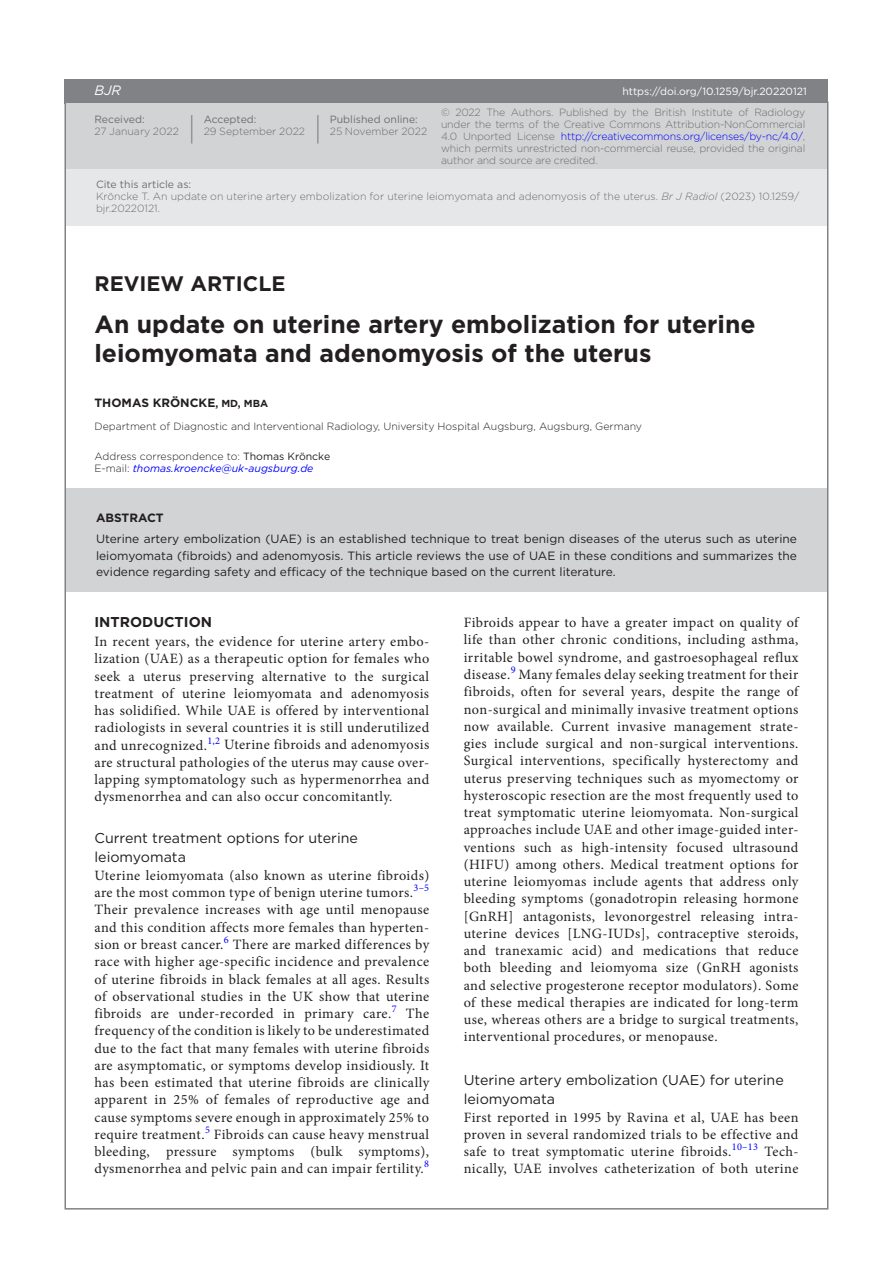
<style>
.page{position:relative;width:893px;height:1263px;background:#fff}
.page>*{position:absolute;margin:0;border:0;box-sizing:border-box;transform-origin:0 0}
.t1{font:700 24.75px/29.2px "Gotham";color:#231f20}
.t2{font:700 21px "Gotham";color:#231f20}
.t3{font:14.25px/17.2px "Minion Pro";letter-spacing:.03em;color:#231f20;text-align:justify}
.t4{font:14.25px/18.8px "Gotham";color:#231f20}
.t5{font:700 14.25px "Gotham";color:#231f20}
.t6{font:italic 13.5px "Gotham";color:#fff}
.t7{font:12px/16.5px "Gotham";color:#231f20;text-align:justify}
.t8{font:700 12px "Gotham";color:#231f20}
.t9{font:300 10.5px/12px "Gotham";color:#6d6e71}
.t10{font:300 10.5px/12px "Gotham";letter-spacing:-.005em;color:#231f20}
.t11{font:10.5px "Gotham";color:#fff}
.t12{font:10.5px "Gotham";color:#6d6e71}
.s1{color:#00f}
.s2{font-weight:400}
.s3{font-style:italic}
.s4{font-size:10.2px}
.s5{font-weight:400;font-style:italic;color:#00f}
</style>
<div class="page">
<div style="left:64px;top:79px;width:764px;height:24px;background:#808285"></div>
<div style="left:66px;top:154px;width:761px;height:71px;background:#e6e7e8"></div>
<div style="left:66px;top:103px;width:761px;height:65px;background:#d1d3d4"></div>
<svg style="left:191px;top:115px;width:1px;height:29px"></svg>
<hr style="left:317px;top:115px;width:2px;height:29px;background:#939598">
<div style="left:66px;top:488px;width:761px;height:104px;background:#d1d3d4"></div>
<p class="t6" style="left:94px;top:83px;width:28px">BJR</p>
<p class="t12" style="left:95px;top:113px;width:52px">Received:</p>
<p class="t9" style="left:95px;top:125px;width:86px">27 January 2022</p>
<p class="t12" style="left:204px;top:113px;width:54px">Accepted:</p>
<p class="t9" style="left:204px;top:125px;width:103px">29 September 2022</p>
<p class="t12" style="left:330px;top:113px;width:90px">Published online:</p>
<p class="t9" style="left:330px;top:125px;width:99px">25 November 2022</p>
<p class="t11" style="left:622px;top:85px;width:186px">https://doi.org/10.1259/bjr.20220121</p>
<p class="t9" style="left:441px;top:106px;width:366px;text-align:justify">© 2022 The Authors. Published by the British Institute of Radiology under the terms of the Creative Commons Attribution-NonCommercial 4.0 Unported License <span class="s1">http://creativecommons.org/licenses/by-nc/4.0/</span>, which permits unrestricted non-commercial reuse, provided the original author and source are credited.</p>
<p class="t9" style="left:96px;top:178px;width:705px"><span class="s2">Cite this article as:<br></span>Kröncke T. An update on uterine artery embolization for uterine leiomyomata and adenomyosis of the uterus. <span class="s3">Br J Radiol</span> (2023) 10.1259/ bjr.20220121.</p>
<h2 class="t2" style="left:94px;top:270px;width:192px">REVIEW ARTICLE</h2>
<h1 class="t1" style="left:94px;top:310px;width:663px">An update on uterine artery embolization for uterine leiomyomata and adenomyosis of the uterus</h1>
<p class="t8" style="left:94px;top:395px;width:175px">THOMAS KRÖNCKE<span class="s4">, MD, MBA</span></p>
<p class="t10" style="left:94px;top:420px;width:549px">Department of Diagnostic and Interventional Radiology, University Hospital Augsburg, Augsburg, Germany</p>
<p class="t10" style="left:94px;top:450px;width:237px">Address correspondence to: <span class="s2">Thomas Kröncke<br></span>E-mail: <span class="s5">thomas.kroencke@uk-augsburg.de</span></p>
<p class="t8" style="left:96px;top:510px;width:69px">ABSTRACT</p>
<p class="t7" style="left:96px;top:530px;width:702px">Uterine artery embolization (UAE) is an established technique to treat benign diseases of the uterus such as uterine leiomyomata (fibroids) and adenomyosis. This article reviews the use of UAE in these conditions and summarizes the evidence regarding safety and efficacy of the technique based on the current literature.</p>
<p class="t5" style="left:94px;top:613px;width:119px">INTRODUCTION</p>
<p class="t3" style="left:94px;top:633px;width:336px">In recent years, the evidence for uterine artery embo&shy;lization (UAE) as a therapeutic option for females who seek a uterus preserving alternative to the surgical treatment of uterine leiomyomata and adenomyosis has solidified. While UAE is offered by interventional radiologists in several countries it is still underutilized and unrecognized.<sup>1,2</sup> Uterine fibroids and adenomyosis are structural pathologies of the uterus may cause over&shy;lapping symptomatology such as hypermenorrhea and dysmenorrhea and can also occur concomitantly.</p>
<p class="t4" style="left:94px;top:828px;width:265px">Current treatment options for uterine leiomyomata</p>
<p class="t3" style="left:94px;top:867px;width:336px">Uterine leiomyomata (also known as uterine fibroids) are the most common type of benign uterine tumors.<sup>3–5<br></sup>Their prevalence increases with age until menopause and this condition affects more females than hyperten&shy;sion or breast cancer.<sup>6</sup> There are marked differences by race with higher age-specific incidence and prevalence of uterine fibroids in black females at all ages. Results of observational studies in the UK show that uterine fibroids are under-recorded in primary care.<sup>7</sup> The frequency of the condition is likely to be underestimated due to the fact that many females with uterine fibroids are asymptomatic, or symptoms develop insidiously. It has been estimated that uterine fibroids are clinically apparent in 25% of females of reproductive age and cause symptoms severe enough in approximately 25% to require treatment.<sup>5</sup> Fibroids can cause heavy menstrual bleeding, pressure symptoms (bulk symptoms), dysmenorrhea and pelvic pain and can impair fertility.<sup>8</sup></p>
<p class="t3" style="left:464px;top:614px;width:336px">Fibroids appear to have a greater impact on quality of life than other chronic conditions, including asthma, irritable bowel syndrome, and gastroesophageal reflux disease.<sup>9</sup> Many females delay seeking treatment for their fibroids, often for several years, despite the range of non-surgical and minimally invasive treatment options now available. Current invasive management strate&shy;gies include surgical and non-surgical interventions.<br>Surgical interventions, specifically hysterectomy and uterus preserving techniques such as myomectomy or hysteroscopic resection are the most frequently used to treat symptomatic uterine leiomyomata. Non-surgical approaches include UAE and other image-guided inter&shy;ventions such as high-intensity focused ultrasound (HIFU) among others. Medical treatment options for uterine leiomyomas include agents that address only bleeding symptoms (gonadotropin releasing hormone [GnRH] antagonists, levonorgestrel releasing intra&shy;uterine devices [LNG-IUDs], contraceptive steroids, and tranexamic acid) and medications that reduce both bleeding and leiomyoma size (GnRH agonists and selective progesterone receptor modulators). Some of these medical therapies are indicated for long-term use, whereas others are a bridge to surgical treatments, interventional procedures, or menopause.</p>
<p class="t4" style="left:464px;top:1070px;width:322px">Uterine artery embolization (UAE) for uterine leiomyomata</p>
<p class="t3" style="left:464px;top:1108px;width:336px">First reported in 1995 by Ravina et al, UAE has been proven in several randomized trials to be effective and safe to treat symptomatic uterine fibroids.<sup>10–13</sup> Tech&shy;nically, UAE involves catheterization of both uterine</p>
</div>
